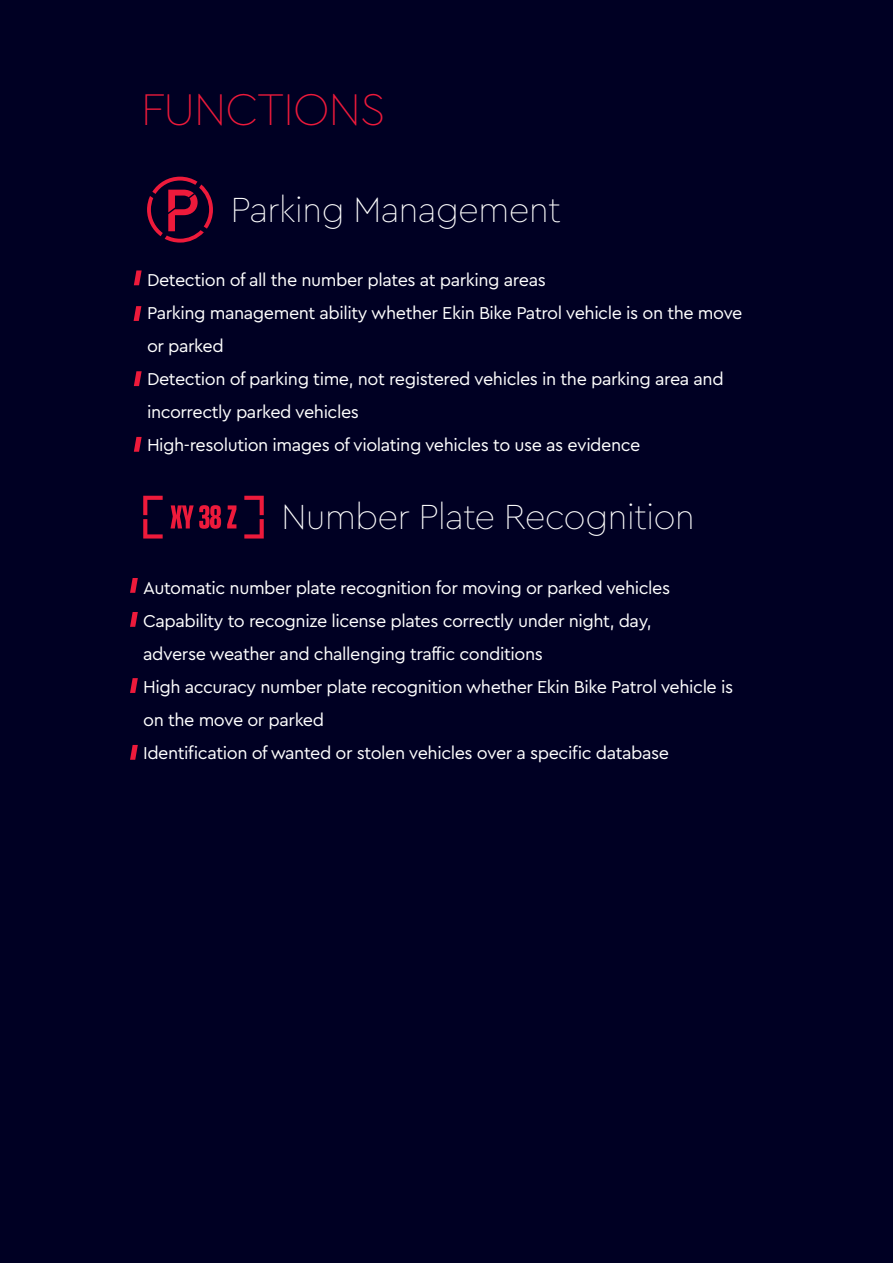
<style>
.page{position:relative;width:893px;height:1263px;background:#000023}
.page>*{position:absolute;margin:0;border:0;box-sizing:border-box;transform-origin:0 0}
.t1{font:100 46.5px "Cera PRO";letter-spacing:-.025em;color:#ed1a3b}
.t2{font:100 36.45px "Cera PRO";letter-spacing:-.025em;color:#fff}
.t3{font:18px/33px "Cera PRO";letter-spacing:-.025em;color:#fff}
</style>
<div class="page">
<svg style="left:130px;top:578px;width:8px;height:15px"></svg>
<svg style="left:130px;top:612px;width:8px;height:15px"></svg>
<svg style="left:130px;top:678px;width:8px;height:15px"></svg>
<svg style="left:130px;top:745px;width:8px;height:15px"></svg>
<svg style="left:170px;top:505px;width:51px;height:24px"></svg>
<svg style="left:227px;top:505px;width:9px;height:23px"></svg>
<svg style="left:143px;top:496px;width:20px;height:42px"></svg>
<svg style="left:244px;top:496px;width:20px;height:42px"></svg>
<svg style="left:134px;top:270px;width:8px;height:15px"></svg>
<svg style="left:134px;top:306px;width:7px;height:15px"></svg>
<svg style="left:134px;top:371px;width:8px;height:15px"></svg>
<svg style="left:134px;top:437px;width:8px;height:15px"></svg>
<svg style="left:147px;top:177px;width:66px;height:66px"></svg>
<h1 class="t1" style="left:141px;top:78px;width:247px">FUNCTIONS</h1>
<h2 class="t2" style="left:230px;top:185px;width:332px">Parking Management</h2>
<p class="t3" style="left:147px;top:263px;width:597px">Detection of all the number plates at parking areas<br>Parking management ability whether Ekin Bike Patrol vehicle is on the move or parked<br>Detection of parking time, not registered vehicles in the parking area and incorrectly parked vehicles<br>High-resolution images of violating vehicles to use as evidence</p>
<h2 class="t2" style="left:281px;top:493px;width:415px">Number Plate Recognition</h2>
<p class="t3" style="left:143px;top:570px;width:591px">Automatic number plate recognition for moving or parked vehicles Capability to recognize license plates correctly under night, day,<br>adverse weather and challenging traffic conditions<br>High accuracy number plate recognition whether Ekin Bike Patrol vehicle is on the move or parked<br>Identification of wanted or stolen vehicles over a specific database</p>
</div>
